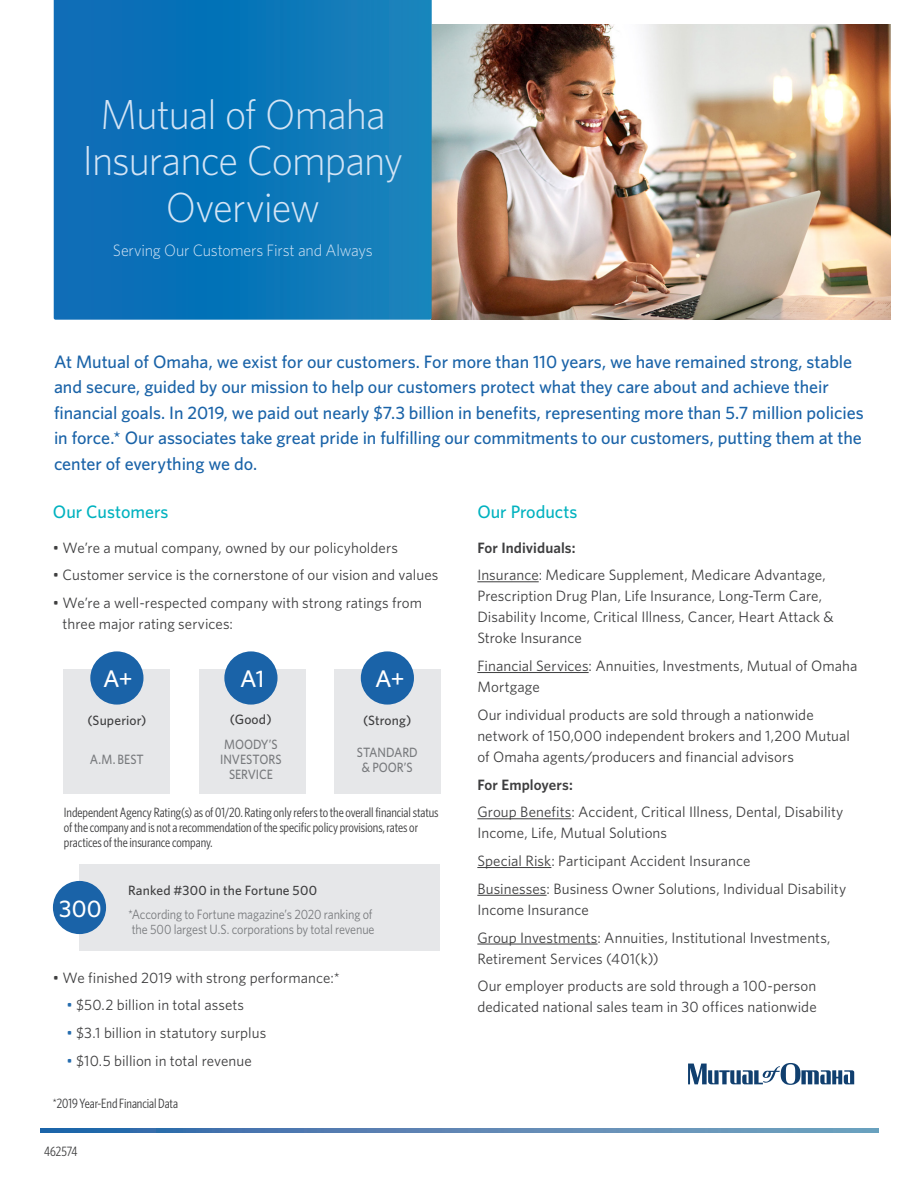
<style>
.page{position:relative;width:918px;height:1188px;background:#fff}
.page>*{position:absolute;margin:0;border:0;box-sizing:border-box;transform-origin:0 0}
.Headline{font:300 42px/46.5px "Whitney";letter-spacing:-.025em;color:#d3e4f5;text-align:center}
.intro{font:500 24px "Whitney";color:#fff}
.intro-2{font:500 18px/25.5px "Whitney";letter-spacing:-.005em;color:#1a63a8}
.Subhead{font:500 18px "Whitney";color:#00b2bf}
.Subhead_UNDER_headli{font:300 16.5px "Whitney";letter-spacing:-.015em;color:#d3e4f5}
.Subhead-2{font:15px/21px "Whitney";letter-spacing:.005em;color:#3e3e3f}
.Subhead-3{font:600 15px "Whitney";letter-spacing:.005em;color:#3e3e3f}
.disclaimer{font:13.5px/15px "Whitney Condensed";letter-spacing:-.005em;color:#3e3e3f}
.intro-3{font:13.5px/15px "Whitney";letter-spacing:-.015em;color:#787a7d;scale:.9 1}
.intro-4{font:500 13.5px "Whitney";letter-spacing:.01em;color:#3e3e3f}
.intro-5{font:500 13.5px/15px "Whitney";letter-spacing:-.005em;color:#787a7d;text-align:center;scale:.9 1}
.s1{color:#256cae}
</style>
<div class="page">
<img style="left:432px;top:25px;width:459px;height:295px">
<svg style="left:41px;top:1129px;width:837px;height:4px;background:#5584b4"></svg>
<svg style="left:54px;top:0;width:378px;height:320px;background:#0d75b8"></svg>
<div style="left:64px;top:670px;width:106px;height:124px;background:#e6e7e9"></div>
<div style="left:90px;top:651px;width:53px;height:54px;background:#1a63a8;border-radius:50%"></div>
<div style="left:199px;top:670px;width:106px;height:124px;background:#e6e7e9"></div>
<div style="left:224px;top:651px;width:54px;height:54px;background:#1a63a8;border-radius:50%"></div>
<div style="left:334px;top:670px;width:106px;height:124px;background:#e6e7e9"></div>
<div style="left:361px;top:651px;width:53px;height:54px;background:#1a63a8;border-radius:50%"></div>
<hr style="left:477px;top:581px;width:62px;height:1px;background:#3e3e3f">
<hr style="left:477px;top:672px;width:112px;height:1px;background:#3e3e3f">
<hr style="left:477px;top:818px;width:94px;height:1px;background:#3e3e3f">
<hr style="left:477px;top:867px;width:74px;height:1px;background:#3e3e3f">
<hr style="left:477px;top:895px;width:70px;height:1px;background:#3e3e3f">
<hr style="left:477px;top:944px;width:121px;height:1px;background:#3e3e3f">
<svg style="left:688px;top:1063px;width:166px;height:22px"></svg>
<div style="left:80px;top:864px;width:360px;height:87px;background:#e6e7e9"></div>
<div style="left:53px;top:881px;width:53px;height:53px;background:#1a63a8;border-radius:50%"></div>
<p class="Headline" style="left:83px;top:90px;width:322px">Mutual of Omaha<br>Insurance Company<br>Overview</p>
<p class="Subhead_UNDER_headli" style="left:113px;top:239px;width:261px">Serving Our Customers First and Always</p>
<p class="intro-2" style="left:54px;top:348px;width:811px">At Mutual of Omaha, we exist for our customers. For more than 110 years, we have remained strong, stable and secure, guided by our mission to help our customers protect what they care about and achieve their financial goals. In 2019, we paid out nearly $7.3 billion in benefits, representing more than 5.7 million policies in force.* Our associates take great pride in fulfilling our commitments to our customers, putting them at the center of everything we do.</p>
<p class="Subhead" style="left:53px;top:500px;width:117px">Our Customers</p>
<p class="Subhead-2" style="left:53px;top:536px;width:347px">• We’re a mutual company, owned by our policyholders</p>
<p class="Subhead-2" style="left:53px;top:564px;width:387px">• Customer service is the cornerstone of our vision and values</p>
<p class="Subhead-2" style="left:63px;top:592px;width:361px;text-indent:-10px">• We’re a well-respected company with strong ratings from three major rating services:</p>
<p class="intro" style="left:103px;top:663px;width:31px">A+</p>
<p class="intro-4" style="left:87px;top:711px;width:60px">(Superior)</p>
<p class="intro-5" style="left:90px;top:751px;width:61px">A.M. BEST</p>
<p class="intro" style="left:240px;top:663px;width:26px">A1</p>
<p class="intro-4" style="left:230px;top:711px;width:43px">(Good)</p>
<p class="intro-5" style="left:220px;top:737px;width:70px">MOODY’S<br>INVESTORS<br>SERVICE</p>
<p class="intro" style="left:375px;top:663px;width:31px">A+</p>
<p class="intro-4" style="left:363px;top:711px;width:50px">(Strong)</p>
<p class="intro-5" style="left:357px;top:744px;width:69px">STANDARD &amp; POOR’S</p>
<p class="disclaimer" style="left:64px;top:805px;width:376px">Independent Agency Rating(s) as of 01/20. Rating only refers to the overall financial status of the company and is not a recommendation of the specific policy provisions, rates or practices of the insurance company.</p>
<p class="intro" style="left:59px;top:892px;width:44px">300</p>
<p class="intro-4" style="left:128px;top:882px;width:191px">Ranked #300 in the Fortune 500</p>
<p class="intro-3" style="left:128px;top:907px;width:275px">*According to Fortune magazine’s 2020 ranking of the 500 largest U.S. corporations by total revenue</p>
<p class="Subhead-2" style="left:53px;top:967px;width:288px">• We finished 2019 with strong performance:*</p>
<p class="Subhead-2" style="left:66px;top:994px;width:179px"><span class="s1">•</span> $50.2 billion in total assets</p>
<p class="Subhead-2" style="left:66px;top:1022px;width:201px"><span class="s1">•</span> $3.1 billion in statutory surplus</p>
<p class="Subhead-2" style="left:66px;top:1050px;width:187px"><span class="s1">•</span> $10.5 billion in total revenue</p>
<p class="disclaimer" style="left:53px;top:1095px;width:127px">*2019 Year-End Financial Data</p>
<p class="disclaimer" style="left:44px;top:1144px;width:35px">462574</p>
<p class="Subhead" style="left:477px;top:500px;width:102px">Our Products</p>
<p class="Subhead-3" style="left:477px;top:537px;width:100px">For Individuals:</p>
<p class="Subhead-2" style="left:477px;top:564px;width:358px">Insurance: Medicare Supplement, Medicare Advantage, Prescription Drug Plan, Life Insurance, Long-Term Care, Disability Income, Critical Illness, Cancer, Heart Attack &amp; Stroke Insurance</p>
<p class="Subhead-2" style="left:477px;top:655px;width:382px">Financial Services: Annuities, Investments, Mutual of Omaha<br>Mortgage</p>
<p class="Subhead-2" style="left:477px;top:704px;width:374px">Our individual products are sold through a nationwide network of 150,000 independent brokers and 1,200 Mutual of Omaha agents/producers and financial advisors</p>
<p class="Subhead-3" style="left:477px;top:774px;width:97px">For Employers:</p>
<p class="Subhead-2" style="left:477px;top:801px;width:368px">Group Benefits: Accident, Critical Illness, Dental, Disability<br>Income, Life, Mutual Solutions</p>
<p class="Subhead-2" style="left:477px;top:850px;width:275px">Special Risk: Participant Accident Insurance</p>
<p class="Subhead-2" style="left:477px;top:878px;width:370px">Businesses: Business Owner Solutions, Individual Disability<br>Income Insurance</p>
<p class="Subhead-2" style="left:477px;top:926px;width:355px">Group Investments: Annuities, Institutional Investments,<br>Retirement Services (401(k))</p>
<p class="Subhead-2" style="left:477px;top:975px;width:341px">Our employer products are sold through a 100-person dedicated national sales team in 30 offices nationwide</p>
</div>
